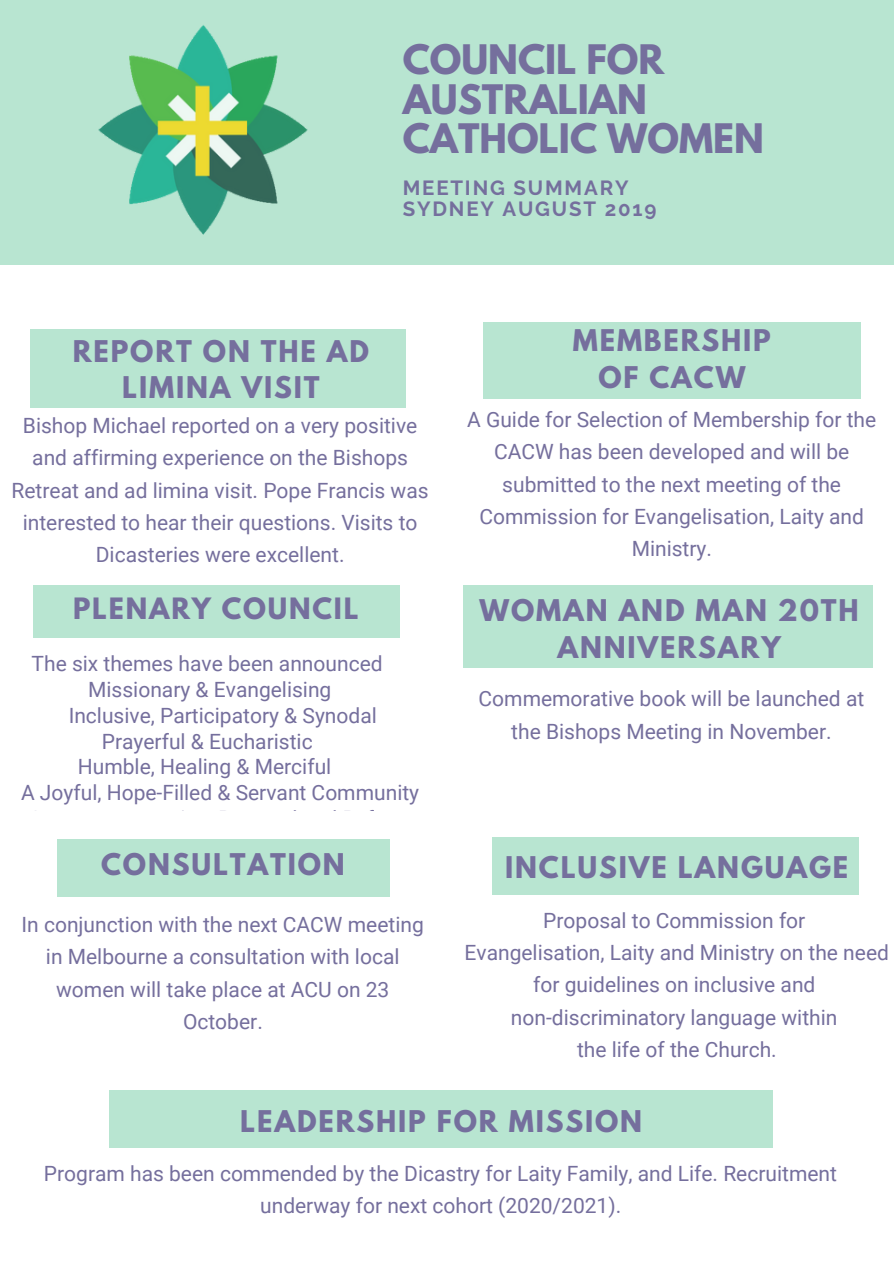
<style>
.page{position:relative;width:894px;height:1264px;background:#fff}
.page>*{position:absolute;margin:0;border:0;box-sizing:border-box;transform-origin:0 0}
.t1{font:700 36px/39.5px "League Spartan";color:#756f9d}
.t2{font:700 26.55px/36.6px "League Spartan";letter-spacing:.07em;color:#756f9d;text-align:center}
.t3{font:700 26.1px "League Spartan";letter-spacing:.07em;color:#756f9d}
.t4{font:21px/32.2px "Roboto";color:#756f9d;text-align:center}
.t5{font:700 20.4px/21.9px "Raleway";letter-spacing:.09em;color:#756f9d}
</style>
<div class="page">
<div style="left:34px;top:585px;width:366px;height:53px;background:#b8e5d1"></div>
<div style="left:30px;top:329px;width:375px;height:78px;background:#b8e5d1"></div>
<div style="left:483px;top:322px;width:377px;height:77px;background:#b8e5d1"></div>
<div style="left:463px;top:585px;width:408px;height:82px;background:#b8e5d1"></div>
<div style="left:492px;top:837px;width:366px;height:57px;background:#b8e5d1"></div>
<div style="left:57px;top:839px;width:332px;height:58px;background:#b8e5d1"></div>
<div style="left:109px;top:1090px;width:663px;height:58px;background:#b8e5d1"></div>
<div style="left:0;top:0;width:893px;height:265px;background:#b8e5d1"></div>
<img style="left:98px;top:25px;width:210px;height:210px">
<h1 class="t1" style="left:402px;top:45px;width:362px">COUNCIL FOR<br>AUSTRALIAN<br>CATHOLIC WOMEN</h1>
<p class="t5" style="left:402px;top:176px;width:255px">MEETING SUMMARY<br>SYDNEY AUGUST 2019</p>
<p class="t2" style="left:73px;top:336px;width:298px">REPORT ON THE AD<br>LIMINA VISIT</p>
<p class="t2" style="left:572px;top:326px;width:199px">MEMBERSHIP<br>OF CACW</p>
<p class="t4" style="left:12px;top:410px;width:418px">Bishop Michael reported on a very positive and affirming experience on the Bishops Retreat and ad limina visit. Pope Francis was interested to hear their questions. Visits to Dicasteries were excellent.</p>
<p class="t3" style="left:73px;top:595px;width:287px">PLENARY COUNCIL</p>
<p class="t4" style="left:32px;top:647px;width:352px">The six themes have been announced</p>
<p class="t4" style="left:88px;top:673px;width:245px">Missionary &amp; Evangelising</p>
<p class="t4" style="left:69px;top:699px;width:309px">Inclusive, Participatory &amp; Synodal</p>
<p class="t4" style="left:102px;top:725px;width:212px">Prayerful &amp; Eucharistic</p>
<p class="t4" style="left:78px;top:751px;width:255px">Humble, Healing &amp; Merciful</p>
<p class="t4" style="left:21px;top:777px;width:399px">A Joyful, Hope-Filled &amp; Servant Community</p>
<p class="t4" style="left:467px;top:404px;width:410px">A Guide for Selection of Membership for the CACW has been developed and will be submitted to the next meeting of the Commission for Evangelisation, Laity and Ministry.</p>
<p class="t2" style="left:479px;top:595px;width:380px">WOMAN AND MAN 20TH<br>ANNIVERSARY</p>
<p class="t4" style="left:478px;top:683px;width:387px">Commemorative book will be launched at the Bishops Meeting in November.</p>
<p class="t2" style="left:101px;top:849px;width:245px">CONSULTATION</p>
<p class="t2" style="left:505px;top:852px;width:344px">INCLUSIVE LANGUAGE</p>
<p class="t4" style="left:22px;top:908px;width:403px">In conjunction with the next CACW meeting in Melbourne a consultation with local women will take place at ACU on 23<br>October.</p>
<p class="t4" style="left:464px;top:904px;width:426px">Proposal to Commission for<br>Evangelisation, Laity and Ministry on the need for guidelines on inclusive and non-discriminatory language within<br>the life of the Church.</p>
<p class="t2" style="left:240px;top:1106px;width:403px">LEADERSHIP FOR MISSION</p>
<p class="t4" style="left:44px;top:1157px;width:794px">Program has been commended by the Dicastry for Laity Family, and Life. Recruitment underway for next cohort (2020/2021).</p>
</div>
